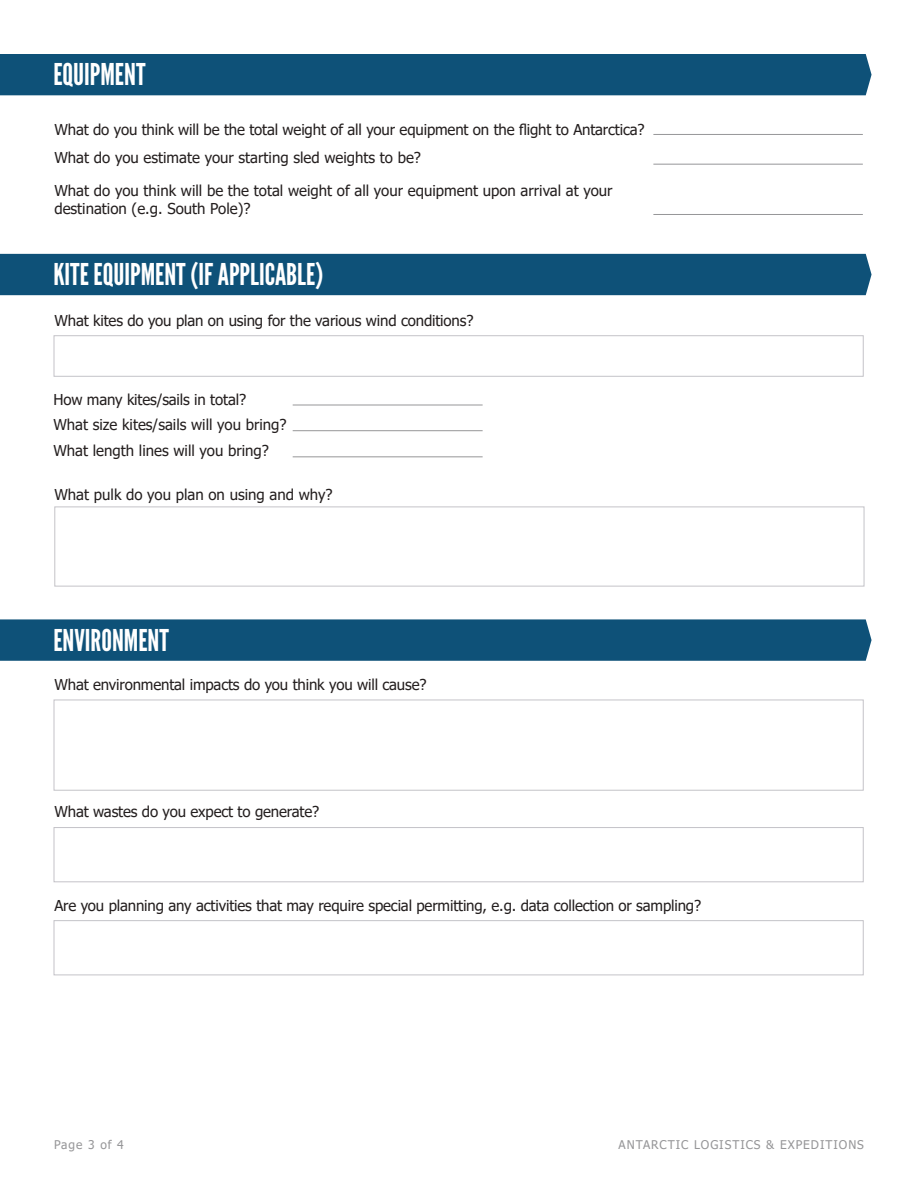
<style>
.page{position:relative;width:918px;height:1188px;background:#fff}
.page>*{position:absolute;margin:0;border:0;box-sizing:border-box;transform-origin:0 0}
.t1{font:30px "League Gothic";color:#fff}
.t2{font:15px/25.8px "Tahoma";letter-spacing:-.01em;color:#241f1f}
.t3{font:12px "Tahoma";letter-spacing:.08em;color:#969698}
</style>
<div class="page">
<div style="left:0;top:54px;width:872px;height:41px;background:#0e5178"></div>
<div style="left:0;top:619px;width:872px;height:42px;background:#0e5178"></div>
<div style="left:54px;top:700px;width:810px;height:91px;border:1px solid #c4c3c8"></div>
<div style="left:54px;top:827px;width:810px;height:55px;border:1px solid #c4c3c8"></div>
<div style="left:54px;top:920px;width:810px;height:55px;border:1px solid #c4c3c8"></div>
<div style="left:0;top:254px;width:872px;height:41px;background:#0e5178"></div>
<div style="left:54px;top:335px;width:810px;height:42px;border:1px solid #c4c3c8"></div>
<div style="left:54px;top:507px;width:810px;height:79px;border:1px solid #c4c3c8"></div>
<hr style="left:653px;top:134px;width:210px;height:1px;background:#969698">
<hr style="left:653px;top:164px;width:210px;height:1px;background:#969698">
<hr style="left:653px;top:214px;width:210px;height:1px;background:#969698">
<hr style="left:293px;top:405px;width:190px;height:1px;background:#969698">
<hr style="left:293px;top:430px;width:190px;height:1px;background:#969698">
<hr style="left:293px;top:456px;width:190px;height:1px;background:#969698">
<h1 class="t1" style="left:53px;top:57px;width:94px">EQUIPMENT</h1>
<p class="t2" style="left:54px;top:115px;width:592px;line-height:29px">What do you think will be the total weight of all your equipment on the flight to Antarctica?<br>What do you estimate your starting sled weights to be?</p>
<p class="t2" style="left:54px;top:183px;width:560px;line-height:18px">What do you think will be the total weight of all your equipment upon arrival at your destination (e.g. South Pole)?</p>
<h1 class="t1" style="left:53px;top:257px;width:272px">KITE EQUIPMENT (IF APPLICABLE)</h1>
<p class="t2" style="left:54px;top:308px;width:421px">What kites do you plan on using for the various wind conditions?</p>
<p class="t2" style="left:53px;top:387px;width:235px">How many kites/sails in total?<br>What size kites/sails will you bring?<br>What length lines will you bring?</p>
<p class="t2" style="left:54px;top:482px;width:280px">What pulk do you plan on using and why?</p>
<h1 class="t1" style="left:53px;top:622px;width:117px">ENVIRONMENT</h1>
<p class="t2" style="left:54px;top:672px;width:374px">What environmental impacts do you think you will cause?</p>
<p class="t2" style="left:54px;top:800px;width:266px">What wastes do you expect to generate?</p>
<p class="t2" style="left:54px;top:893px;width:648px">Are you planning any activities that may require special permitting, e.g. data collection or sampling?</p>
<p class="t3" style="left:54px;top:1137px;width:71px">Page 3 of 4</p>
<p class="t3" style="left:619px;top:1137px;width:247px">ANTARCTIC LOGISTICS &amp; EXPEDITIONS</p>
</div>
